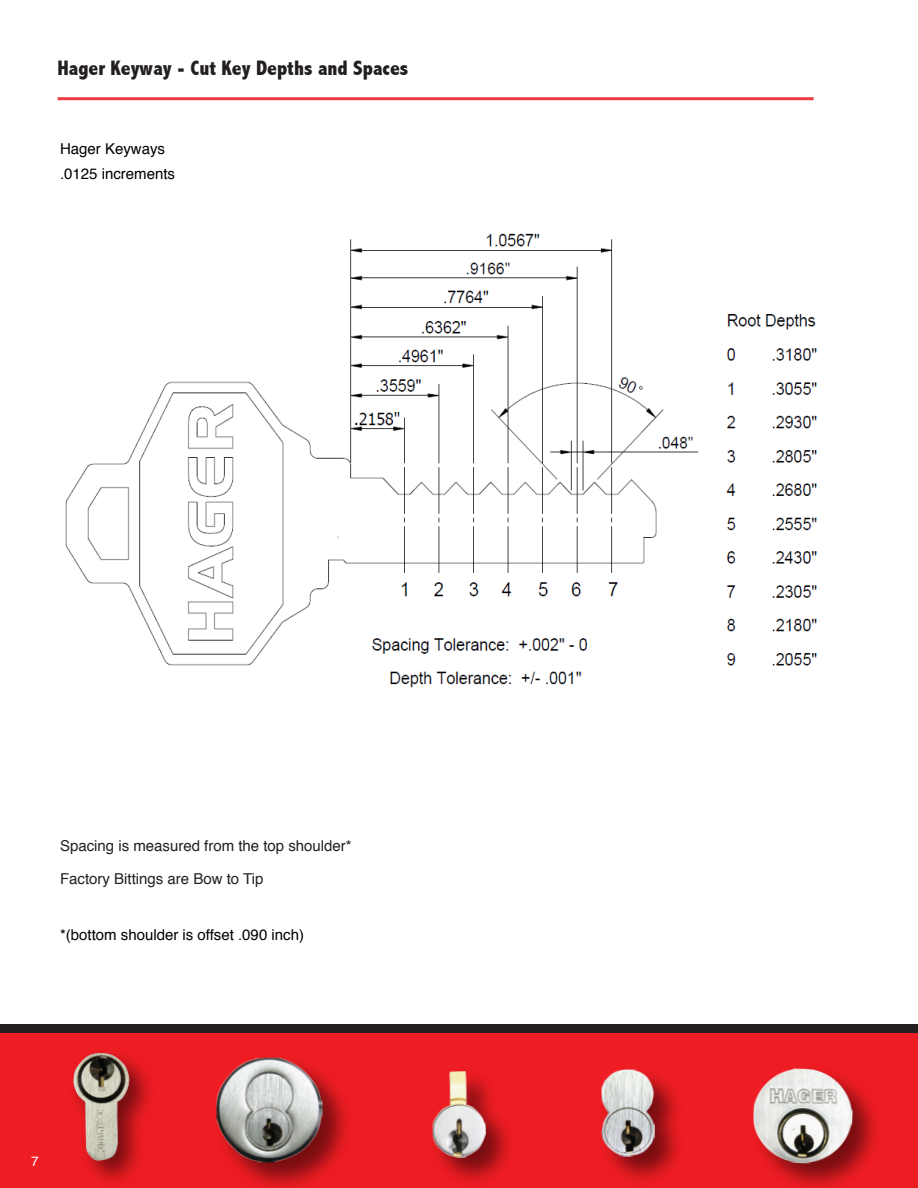
<style>
.page{position:relative;width:918px;height:1188px;background:#fff}
.page>*{position:absolute;margin:0;border:0;box-sizing:border-box;transform-origin:0 0}
.t1{font:800 condensed 21px "Abadi";color:#231f20}
.t2{font:15px "Helvetica";color:#231f20}
.t3{font:15px "Helvetica";color:#000}
.t4{font:13.5px "Helvetica";color:#fff}
</style>
<div class="page">
<img style="left:0;top:1024px;width:918px;height:164px">
<hr style="left:58px;top:97px;width:756px;height:3px;background:#ee3a41">
<img style="left:65px;top:233px;width:752px;height:455px">
<h1 class="t1" style="left:58px;top:56px;width:352px">Hager Keyway - Cut Key Depths and Spaces</h1>
<p class="t3" style="left:60px;top:137px;width:107px">Hager Keyways</p>
<p class="t3" style="left:60px;top:162px;width:117px">.0125 increments</p>
<p class="t2" style="left:60px;top:834px;width:293px">Spacing is measured from the top shoulder*</p>
<p class="t2" style="left:60px;top:867px;width:205px">Factory Bittings are Bow to Tip</p>
<p class="t3" style="left:60px;top:923px;width:246px">*(bottom shoulder is offset .090 inch)</p>
<p class="t4" style="left:31px;top:1151px;width:9px">7</p>
</div>
